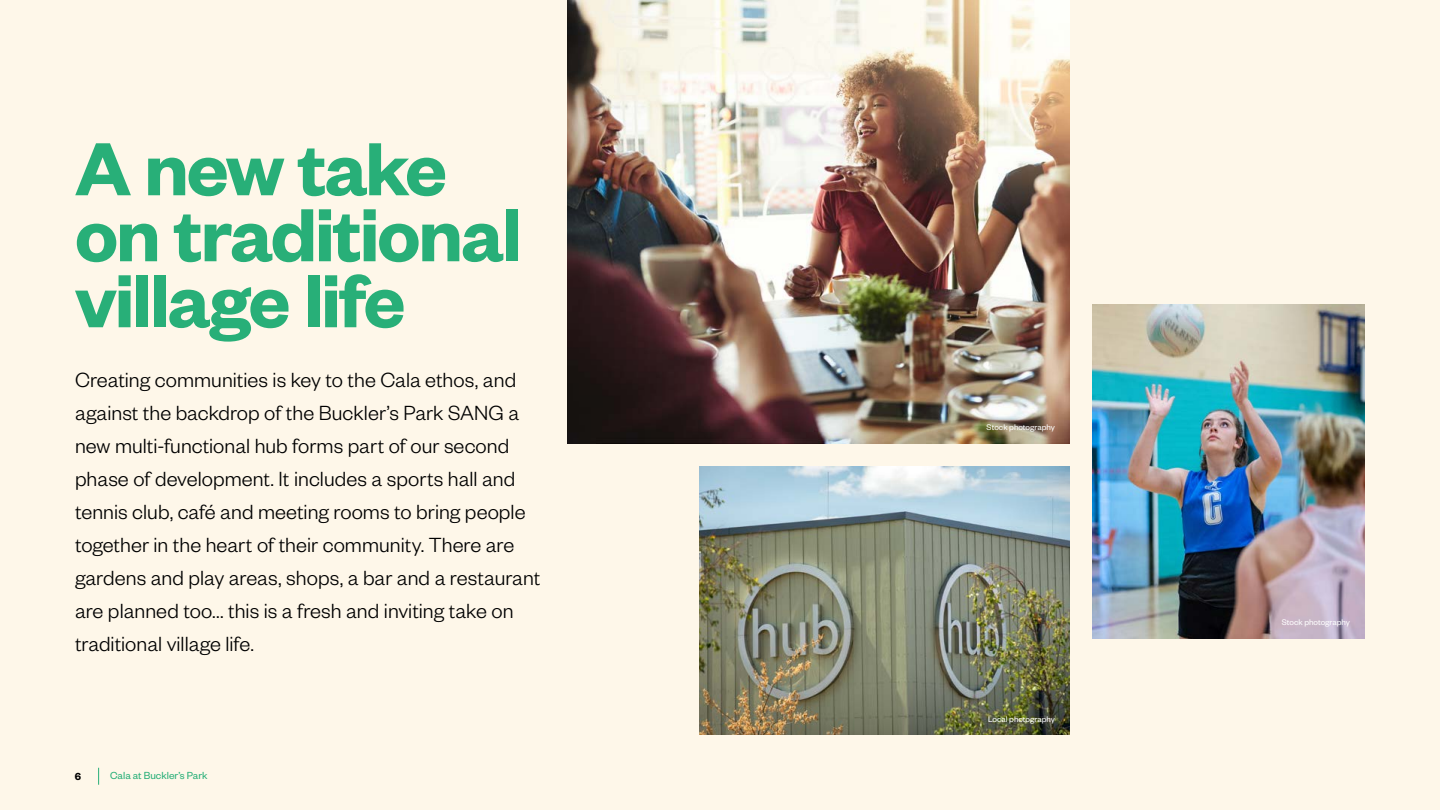
<style>
.page{position:relative;width:1440px;height:810px;background:#fef7e9}
.page>*{position:absolute;margin:0;border:0;box-sizing:border-box;transform-origin:0 0}
.t1{font:82.5px/66px "Founders Grotesk Sm Bd";letter-spacing:-.025em;color:#28af78}
.t2{font:300 22.5px/33px "Founders Grotesk";color:#000}
.t3{font:11.25px "Founders Grotesk";color:#28af78}
.t4{font:11.25px "Founders Grotesk Sm Bd";color:#000}
.t5{font:9px "Founders Grotesk";letter-spacing:-.005em;color:#fff}
</style>
<div class="page">
<svg style="left:98px;top:768px;width:1px;height:17px"></svg>
<img style="left:567px;top:0;width:503px;height:444px">
<img style="left:699px;top:466px;width:371px;height:269px">
<img style="left:1092px;top:304px;width:273px;height:334px">
<h1 class="t1" style="left:75px;top:132px;width:448px">A new take on traditional village life</h1>
<p class="t2" style="left:75px;top:362px;width:467px">Creating communities is key to the Cala ethos, and against the backdrop of the Buckler’s Park SANG a new multi-functional hub forms part of our second phase of development. It includes a sports hall and tennis club, café and meeting rooms to bring people together in the heart of their community. There are gardens and play areas, shops, a bar and a restaurant are planned too... this is a fresh and inviting take on traditional village life.</p>
<p class="t4" style="left:75px;top:770px;width:8px">6</p>
<p class="t3" style="left:110px;top:769px;width:99px">Cala at Buckler’s Park</p>
<p class="t5" style="left:987px;top:422px;width:70px">Stock photography</p>
<p class="t5" style="left:988px;top:714px;width:68px">Local photography</p>
<p class="t5" style="left:1282px;top:617px;width:70px">Stock photography</p>
</div>
